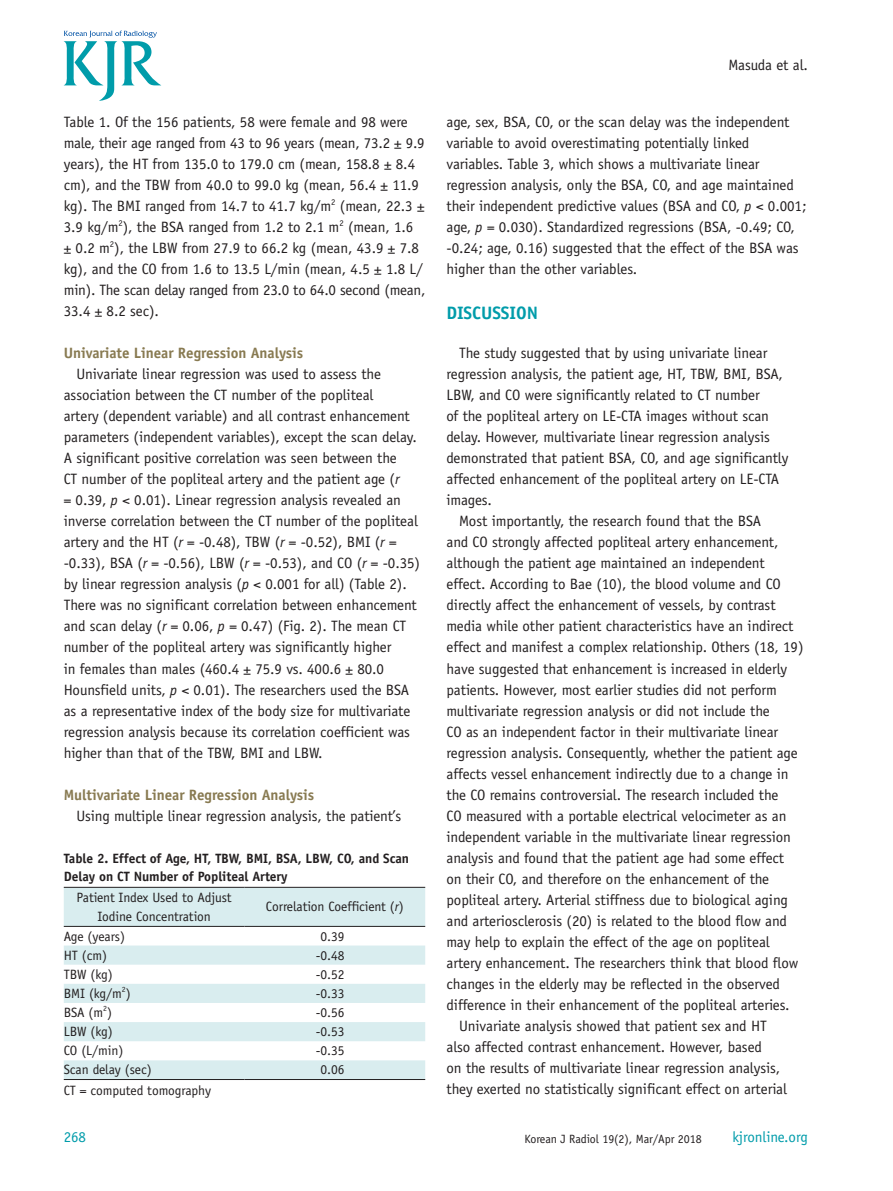
<style>
.page{position:relative;width:893px;height:1191px;background:#fff}
.page>*{position:absolute;margin:0;border:0;box-sizing:border-box;transform-origin:0 0}
.큰제목{font:700 18px "Officina Sans Std";letter-spacing:-.005em;color:#009caa}
.본문{font:15px/21px "Officina Sans Std";letter-spacing:-.005em;color:#231f20}
._1_제목{font:700 15px "Officina Sans Std";letter-spacing:-.005em;color:#887a51}
.t1{font:15px "Officina Sans Std";letter-spacing:-.005em;color:#009caa}
.표본문{font:13.5px/18.8px "Officina Sans Std";letter-spacing:-.005em;color:#231f20;text-align:center}
.표제목{font:700 13.5px/18px "Officina Sans Std";letter-spacing:-.005em;color:#231f20}
.표설명{font:13.5px "Officina Sans Std";letter-spacing:-.005em;color:#231f20}
.t2{font:12px "Officina Sans Std";letter-spacing:-.005em;color:#231f20}
.s1{font-style:italic}
</style>
<div class="page">
<svg style="left:64px;top:31px;width:97px;height:70px"></svg>
<svg style="left:64px;top:888px;width:361px;height:191px;fill:#d9edef"></svg>
<hr style="left:64px;top:887px;width:180px;height:1px;background:#231f20">
<hr style="left:244px;top:887px;width:181px;height:1px;background:#231f20">
<hr style="left:64px;top:926px;width:180px;height:1px;background:#231f20">
<hr style="left:244px;top:926px;width:181px;height:1px;background:#231f20">
<hr style="left:64px;top:1079px;width:180px;height:1px;background:#231f20">
<hr style="left:244px;top:1079px;width:181px;height:1px;background:#231f20">
<p class="본문" style="left:64px;top:112px;width:363px">Table 1. Of the 156 patients, 58 were female and 98 were male, their age ranged from 43 to 96 years (mean, 73.2 ± 9.9 years), the HT from 135.0 to 179.0 cm (mean, 158.8 ± 8.4 cm), and the TBW from 40.0 to 99.0 kg (mean, 56.4 ± 11.9 kg). The BMI ranged from 14.7 to 41.7 kg/m<sup>2</sup> (mean, 22.3 ± 3.9 kg/m<sup>2</sup>), the BSA ranged from 1.2 to 2.1 m<sup>2</sup> (mean, 1.6<br>± 0.2 m<sup>2</sup>), the LBW from 27.9 to 66.2 kg (mean, 43.9 ± 7.8 kg), and the CO from 1.6 to 13.5 L/min (mean, 4.5 ± 1.8 L/ min). The scan delay ranged from 23.0 to 64.0 second (mean, 33.4 ± 8.2 sec).</p>
<p class="_1_제목" style="left:64px;top:344px;width:241px">Univariate Linear Regression Analysis</p>
<p class="본문" style="left:64px;top:364px;width:358px;text-indent:13px">Univariate linear regression was used to assess the association between the CT number of the popliteal<br>artery (dependent variable) and all contrast enhancement parameters (independent variables), except the scan delay.<br>A significant positive correlation was seen between the<br>CT number of the popliteal artery and the patient age (<span class="s1">r<br></span>= 0.39, <span class="s1">p</span> &lt; 0.01). Linear regression analysis revealed an inverse correlation between the CT number of the popliteal artery and the HT (<span class="s1">r</span> = -0.48), TBW (<span class="s1">r</span> = -0.52), BMI (<span class="s1">r</span> = -0.33), BSA (<span class="s1">r</span> = -0.56), LBW (<span class="s1">r</span> = -0.53), and CO (<span class="s1">r</span> = -0.35) by linear regression analysis (<span class="s1">p</span> &lt; 0.001 for all) (Table 2).<br>There was no significant correlation between enhancement and scan delay (<span class="s1">r</span> = 0.06, <span class="s1">p</span> = 0.47) (Fig. 2). The mean CT number of the popliteal artery was significantly higher<br>in females than males (460.4 ± 75.9 vs. 400.6 ± 80.0<br>Hounsfield units, <span class="s1">p</span> &lt; 0.01). The researchers used the BSA as a representative index of the body size for multivariate regression analysis because its correlation coefficient was higher than that of the TBW, BMI and LBW.</p>
<p class="_1_제목" style="left:64px;top:785px;width:252px">Multivariate Linear Regression Analysis</p>
<p class="본문" style="left:77px;top:805px;width:326px">Using multiple linear regression analysis, the patient’s</p>
<p class="표제목" style="left:64px;top:849px;width:347px">Table 2. Effect of Age, HT, TBW, BMI, BSA, LBW, CO, and Scan<br>Delay on CT Number of Popliteal Artery</p>
<p class="표본문" style="left:77px;top:888px;width:157px">Patient Index Used to Adjust<br>Iodine Concentration</p>
<p class="표본문" style="left:266px;top:897px;width:139px">Correlation Coefficient (<span class="s1">r</span>)</p>
<p class="표본문" style="left:64px;top:926px;width:63px">Age (years)</p>
<p class="표본문" style="left:320px;top:926px;width:26px">0.39</p>
<p class="표본문" style="left:64px;top:945px;width:45px">HT (cm)</p>
<p class="표본문" style="left:316px;top:945px;width:30px">-0.48</p>
<p class="표본문" style="left:64px;top:964px;width:51px">TBW (kg)</p>
<p class="표본문" style="left:316px;top:964px;width:30px">-0.52</p>
<p class="표본문" style="left:64px;top:984px;width:69px">BMI (kg/m<sup>2</sup>)</p>
<p class="표본문" style="left:316px;top:984px;width:30px">-0.33</p>
<p class="표본문" style="left:64px;top:1003px;width:50px">BSA (m<sup>2</sup>)</p>
<p class="표본문" style="left:316px;top:1003px;width:30px">-0.56</p>
<p class="표본문" style="left:64px;top:1022px;width:51px">LBW (kg)</p>
<p class="표본문" style="left:316px;top:1022px;width:30px">-0.53</p>
<p class="표본문" style="left:64px;top:1041px;width:61px">CO (L/min)</p>
<p class="표본문" style="left:316px;top:1041px;width:30px">-0.35</p>
<p class="표본문" style="left:64px;top:1060px;width:89px">Scan delay (sec)</p>
<p class="표본문" style="left:320px;top:1060px;width:26px">0.06</p>
<p class="표설명" style="left:64px;top:1082px;width:149px">CT = computed tomography</p>
<p class="본문" style="left:728px;top:54px;width:81px">Masuda et al.</p>
<p class="본문" style="left:446px;top:112px;width:361px">age, sex, BSA, CO, or the scan delay was the independent variable to avoid overestimating potentially linked variables. Table 3, which shows a multivariate linear regression analysis, only the BSA, CO, and age maintained their independent predictive values (BSA and CO, <span class="s1">p</span> &lt; 0.001; age, <span class="s1">p</span> = 0.030). Standardized regressions (BSA, -0.49; CO, -0.24; age, 0.16) suggested that the effect of the BSA was higher than the other variables.</p>
<p class="큰제목" style="left:446px;top:301px;width:93px">DISCUSSION</p>
<p class="본문" style="left:446px;top:343px;width:343px;text-indent:13px">The study suggested that by using univariate linear regression analysis, the patient age, HT, TBW, BMI, BSA, LBW, and CO were significantly related to CT number<br>of the popliteal artery on LE-CTA images without scan delay. However, multivariate linear regression analysis demonstrated that patient BSA, CO, and age significantly affected enhancement of the popliteal artery on LE-CTA images.</p>
<p class="본문" style="left:446px;top:511px;width:359px;text-indent:13px">Most importantly, the research found that the BSA<br>and CO strongly affected popliteal artery enhancement, although the patient age maintained an independent effect. According to Bae (10), the blood volume and CO directly affect the enhancement of vessels, by contrast media while other patient characteristics have an indirect effect and manifest a complex relationship. Others (18, 19) have suggested that enhancement is increased in elderly patients. However, most earlier studies did not perform multivariate regression analysis or did not include the<br>CO as an independent factor in their multivariate linear regression analysis. Consequently, whether the patient age affects vessel enhancement indirectly due to a change in the CO remains controversial. The research included the<br>CO measured with a portable electrical velocimeter as an independent variable in the multivariate linear regression analysis and found that the patient age had some effect<br>on their CO, and therefore on the enhancement of the popliteal artery. Arterial stiffness due to biological aging and arteriosclerosis (20) is related to the blood flow and may help to explain the effect of the age on popliteal artery enhancement. The researchers think that blood flow changes in the elderly may be reflected in the observed difference in their enhancement of the popliteal arteries.</p>
<p class="본문" style="left:446px;top:1015px;width:342px;text-indent:13px">Univariate analysis showed that patient sex and HT also affected contrast enhancement. However, based<br>on the results of multivariate linear regression analysis, they exerted no statistically significant effect on arterial</p>
<p class="t1" style="left:64px;top:1128px;width:24px">268</p>
<p class="t2" style="left:524px;top:1132px;width:179px">Korean J Radiol 19(2), Mar/Apr 2018</p>
<p class="t1" style="left:732px;top:1128px;width:77px">kjronline.org</p>
</div>
